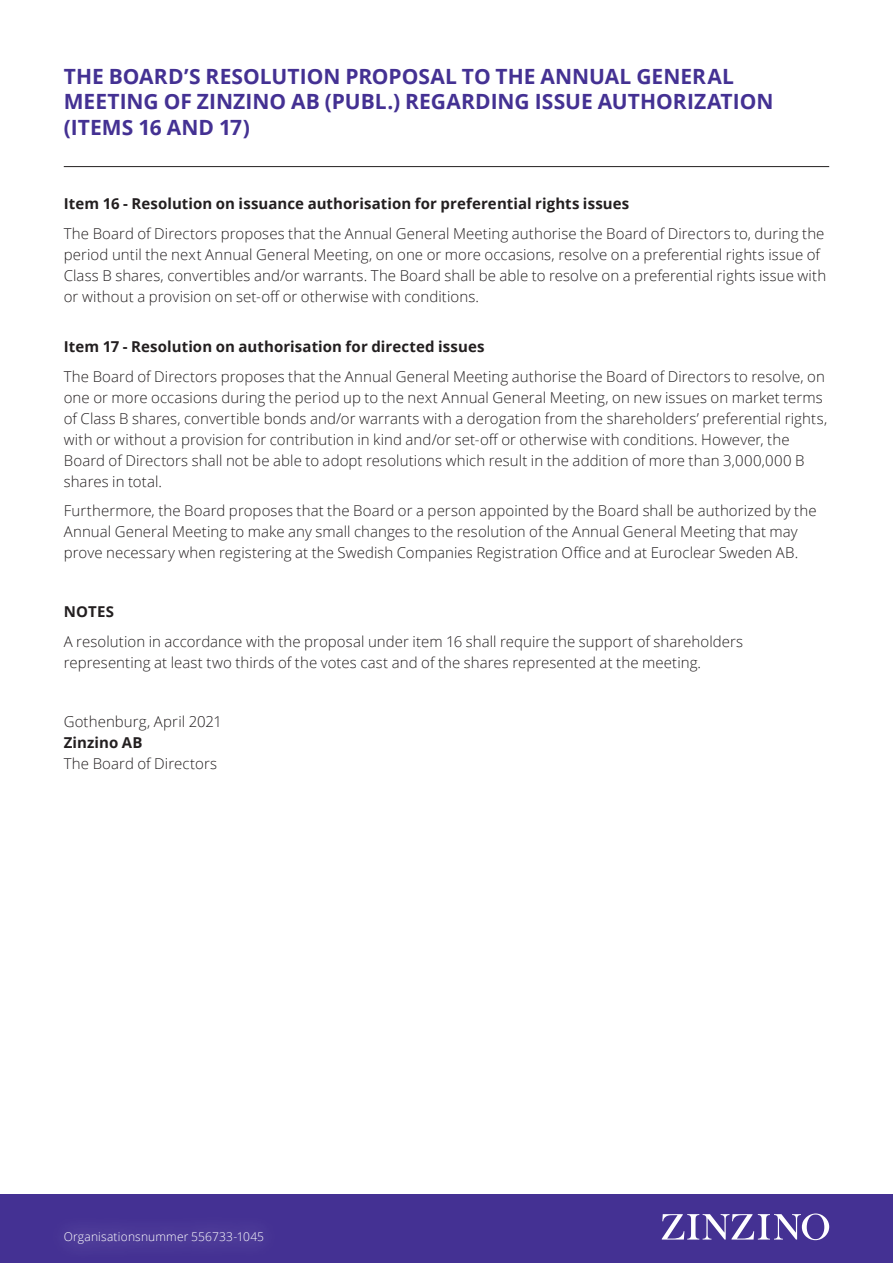
<style>
.page{position:relative;width:893px;height:1263px;background:#fff}
.page>*{position:absolute;margin:0;border:0;box-sizing:border-box;transform-origin:0 0}
.Heading_25pt{font:700 21px/25.2px "Open Sans";color:#443193}
.Preamble_10_14{font:300 15px/21px "Open Sans";letter-spacing:.005em;color:#231f20}
.Preamble_10_14-2{font:700 15px "Open Sans";letter-spacing:.005em;color:#231f20}
.Body_8_11{font:300 12px "Open Sans";letter-spacing:.015em;color:#fff}
.s1{font-weight:700}
</style>
<div class="page">
<div style="left:0;top:1194px;width:893px;height:69px;background:#443193"></div>
<svg style="left:662px;top:1213px;width:167px;height:27px"></svg>
<hr style="left:64px;top:166px;width:765px;height:1px;background:#231f20">
<div style="left:47px;top:1213px;width:233px;height:47px;background:#473595"></div>
<p class="Heading_25pt" style="left:64px;top:63px;width:711px">THE BOARD’S RESOLUTION PROPOSAL TO THE ANNUAL GENERAL<br>MEETING OF ZINZINO AB (PUBL.) REGARDING ISSUE AUTHORIZATION (ITEMS 16 AND 17)</p>
<p class="Preamble_10_14-2" style="left:64px;top:193px;width:567px">Item 16 - Resolution on issuance authorisation for preferential rights issues</p>
<p class="Preamble_10_14" style="left:64px;top:222px;width:764px">The Board of Directors proposes that the Annual General Meeting authorise the Board of Directors to, during the period until the next Annual General Meeting, on one or more occasions, resolve on a preferential rights issue of Class B shares, convertibles and/or warrants. The Board shall be able to resolve on a preferential rights issue with or without a provision on set-off or otherwise with conditions.</p>
<p class="Preamble_10_14-2" style="left:64px;top:336px;width:422px">Item 17 - Resolution on authorisation for directed issues</p>
<p class="Preamble_10_14" style="left:64px;top:365px;width:765px">The Board of Directors proposes that the Annual General Meeting authorise the Board of Directors to resolve, on one or more occasions during the period up to the next Annual General Meeting, on new issues on market terms of Class B shares, convertible bonds and/or warrants with a derogation from the shareholders’ preferential rights, with or without a provision for contribution in kind and/or set-off or otherwise with conditions. However, the Board of Directors shall not be able to adopt resolutions which result in the addition of more than 3,000,000 B shares in total.</p>
<p class="Preamble_10_14" style="left:64px;top:500px;width:754px">Furthermore, the Board proposes that the Board or a person appointed by the Board shall be authorized by the<br>Annual General Meeting to make any small changes to the resolution of the Annual General Meeting that may prove necessary when registering at the Swedish Companies Registration Office and at Euroclear Sweden AB.</p>
<p class="Preamble_10_14-2" style="left:64px;top:601px;width:52px">NOTES</p>
<p class="Preamble_10_14" style="left:64px;top:630px;width:681px">A resolution in accordance with the proposal under item 16 shall require the support of shareholders representing at least two thirds of the votes cast and of the shares represented at the meeting.</p>
<p class="Preamble_10_14" style="left:64px;top:710px;width:160px">Gothenburg, April 2021<br><span class="s1">Zinzino AB<br></span>The Board of Directors</p>
<p class="Body_8_11" style="left:64px;top:1228px;width:202px">Organisationsnummer 556733-1045</p>
</div>
